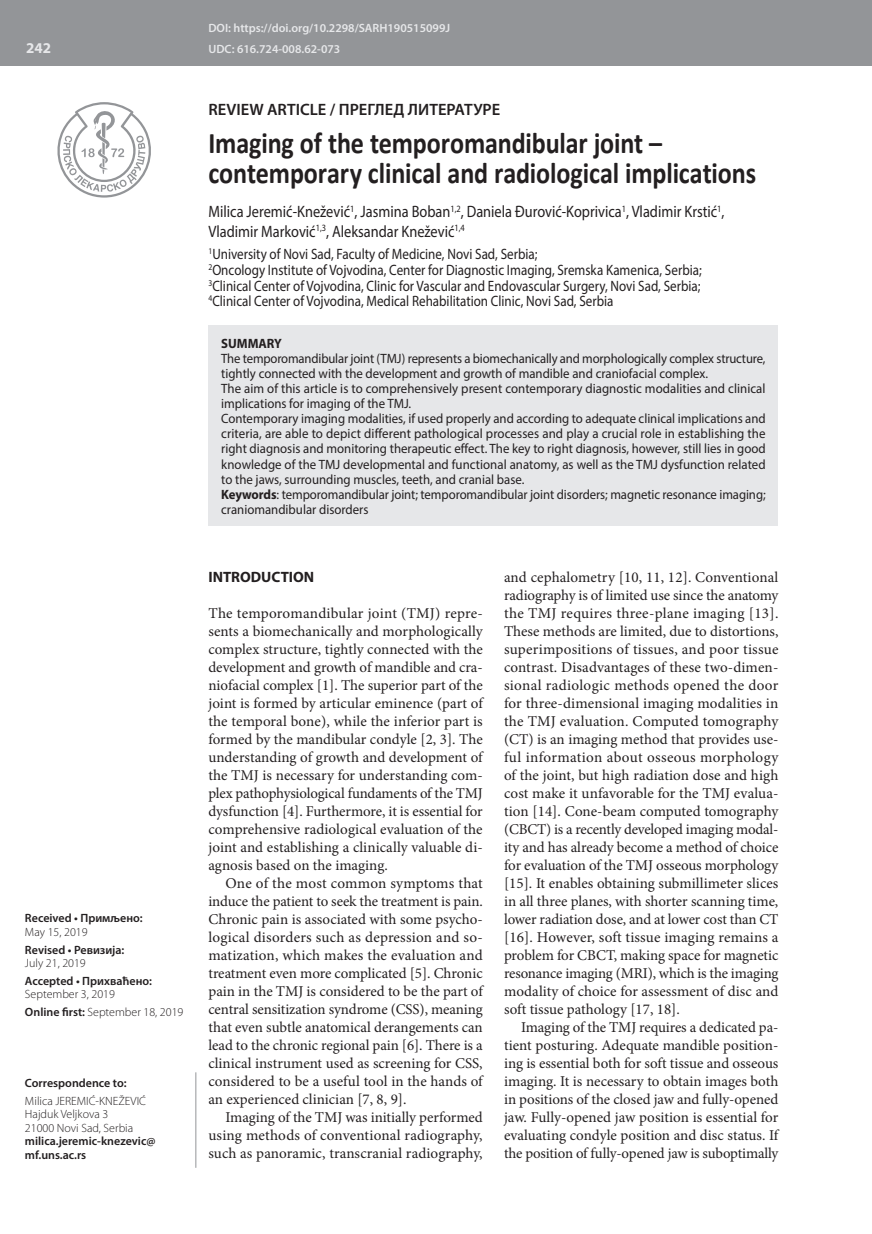
<style>
.page{position:relative;width:872px;height:1234px;background:#fff}
.page>*{position:absolute;margin:0;border:0;box-sizing:border-box;transform-origin:0 0}
.t1{font:700 30px/30px "Calibri";letter-spacing:-.005em;color:#231f20;scale:.87 1}
.t2{font:16.5px/19.5px "Myriad Pro";color:#231f20;scale:.87 1}
.t3{font:600 16.5px "Myriad Pro";color:#231f20}
.t4{font:15px/18px "Minion Pro";color:#231f20;text-align:justify}
.t5{font:15px/15.8px "Myriad Pro";color:#231f20;scale:.87 1}
.t6{font:700 15px "Myriad Pro";color:#231f20}
.t7{font:700 15px "Myriad Pro";color:#e6e7e9}
.t8{font:13.5px/15px "Myriad Pro";color:#231f20;scale:.94 1}
.t9{font:700 13.5px "Myriad Pro";color:#231f20;scale:.95 1}
.t10{font:300 12px/13.5px "Myriad Pro";color:#231f20}
.t11{font:600 12px/13.5px "Myriad Pro";color:#231f20}
.t12{font:600 12px/21.3px "Myriad Pro";color:#e6e7e9}
.s1{font-weight:600}
.s2{font-weight:700}
</style>
<div class="page">
<div style="left:0;top:0;width:872px;height:66px;background:#939598"></div>
<svg style="left:57px;top:102px;width:94px;height:95px"></svg>
<hr style="left:196px;top:1072px;width:1px;height:95px;background:#939598">
<div style="left:208px;top:325px;width:570px;height:201px;background:#e6e7e9"></div>
<p class="t7" style="left:26px;top:38px;width:26px">242</p>
<p class="t11" style="left:25px;top:910px;width:119px">Received • Примљено:</p>
<p class="t10" style="left:25px;top:924px;width:64px">May 15, 2019</p>
<p class="t11" style="left:25px;top:942px;width:101px">Revised • Ревизија:</p>
<p class="t10" style="left:25px;top:956px;width:62px">July 21, 2019</p>
<p class="t11" style="left:25px;top:973px;width:129px">Accepted • Прихваћено:</p>
<p class="t10" style="left:25px;top:985px;width:160px;line-height:17.7px">September 3, 2019<br><span class="s1">Online first:</span> September 18, 2019</p>
<p class="t11" style="left:25px;top:1075px;width:103px">Correspondence to:</p>
<p class="t10" style="left:25px;top:1093px;width:123px">Milica JEREMIĆ-KNEŽEVIĆ<br>Hajduk Veljkova 3<br>21000 Novi Sad, Serbia</p>
<p class="t11" style="left:25px;top:1133px;width:132px">milica.jeremic-knezevic@ mf.uns.ac.rs</p>
<p class="t12" style="left:208px;top:17px;width:243px">DOI: https://doi.org/10.2298/SARH190515099J<br>UDC: 616.724-008.62-073</p>
<p class="t3" style="left:208px;top:98px;width:293px">REVIEW ARTICLE / ПРЕГЛЕД ЛИТЕРАТУРЕ</p>
<h1 class="t1" style="left:208px;top:128px;width:631px">Imaging of the temporomandibular joint – contemporary clinical and radiological implications</h1>
<p class="t2" style="left:208px;top:202px;width:595px">Milica Jeremić-Knežević<sup>1</sup>, Jasmina Boban<sup>1,2</sup>, Daniela Đurović-Koprivica<sup>1</sup>, Vladimir Krstić<sup>1</sup>,<br>Vladimir Marković<sup>1,3</sup>, Aleksandar Knežević<sup>1,4</sup></p>
<p class="t5" style="left:208px;top:246px;width:568px"><sup>1</sup>University of Novi Sad, Faculty of Medicine, Novi Sad, Serbia;<br><sup>2</sup>Oncology Institute of Vojvodina, Center for Diagnostic Imaging, Sremska Kamenica, Serbia; <sup>3</sup>Clinical Center of Vojvodina, Clinic for Vascular and Endovascular Surgery, Novi Sad, Serbia; <sup>4</sup>Clinical Center of Vojvodina, Medical Rehabilitation Clinic, Novi Sad, Serbia</p>
<p class="t9" style="left:221px;top:335px;width:66px">SUMMARY</p>
<p class="t8" style="left:221px;top:351px;width:581px">The temporomandibular joint (TMJ) represents a biomechanically and morphologically complex structure, tightly connected with the development and growth of mandible and craniofacial complex.<br>The aim of this article is to comprehensively present contemporary diagnostic modalities and clinical implications for imaging of the TMJ.<br>Contemporary imaging modalities, if used properly and according to adequate clinical implications and criteria, are able to depict different pathological processes and play a crucial role in establishing the right diagnosis and monitoring therapeutic effect. The key to right diagnosis, however, still lies in good knowledge of the TMJ developmental and functional anatomy, as well as the TMJ dysfunction related to the jaws, surrounding muscles, teeth, and cranial base.<br><span class="s2">Keywords</span>: temporomandibular joint; temporomandibular joint disorders; magnetic resonance imaging; craniomandibular disorders</p>
<p class="t6" style="left:208px;top:567px;width:107px">INTRODUCTION</p>
<p class="t4" style="left:208px;top:604px;width:276px">The temporomandibular joint (TMJ) repre&shy;sents a biomechanically and morphologically complex structure, tightly connected with the development and growth of mandible and cra&shy;niofacial complex [1]. The superior part of the joint is formed by articular eminence (part of the temporal bone), while the inferior part is formed by the mandibular condyle [2, 3]. The understanding of growth and development of the TMJ is necessary for understanding com&shy;plex pathophysiological fundaments of the TMJ dysfunction [4]. Furthermore, it is essential for comprehensive radiological evaluation of the joint and establishing a clinically valuable di&shy;agnosis based on the imaging.</p>
<p class="t4" style="left:208px;top:874px;width:276px;text-indent:17px">One of the most common symptoms that induce the patient to seek the treatment is pain.<br>Chronic pain is associated with some psycho&shy;logical disorders such as depression and so&shy;matization, which makes the evaluation and treatment even more complicated [5]. Chronic pain in the TMJ is considered to be the part of central sensitization syndrome (CSS), meaning that even subtle anatomical derangements can lead to the chronic regional pain [6]. There is a clinical instrument used as screening for CSS, considered to be a useful tool in the hands of an experienced clinician [7, 8, 9].</p>
<p class="t4" style="left:208px;top:1108px;width:276px;text-indent:17px">Imaging of the TMJ was initially performed using methods of conventional radiography, such as panoramic, transcranial radiography,</p>
<p class="t4" style="left:504px;top:568px;width:276px">and cephalometry [10, 11, 12]. Conventional radiography is of limited use since the anatomy the TMJ requires three-plane imaging [13].<br>These methods are limited, due to distortions, superimpositions of tissues, and poor tissue contrast. Disadvantages of these two-dimen&shy;sional radiologic methods opened the door for three-dimensional imaging modalities in the TMJ evaluation. Computed tomography (CT) is an imaging method that provides use&shy;ful information about osseous morphology of the joint, but high radiation dose and high cost make it unfavorable for the TMJ evalua&shy;tion [14]. Cone-beam computed tomography (CBCT) is a recently developed imaging modal&shy;ity and has already become a method of choice for evaluation of the TMJ osseous morphology [15]. It enables obtaining submillimeter slices in all three planes, with shorter scanning time, lower radiation dose, and at lower cost than CT [16]. However, soft tissue imaging remains a problem for CBCT, making space for magnetic resonance imaging (MRI), which is the imaging modality of choice for assessment of disc and soft tissue pathology [17, 18].</p>
<p class="t4" style="left:504px;top:1018px;width:276px;text-indent:17px">Imaging of the TMJ requires a dedicated pa&shy;tient posturing. Adequate mandible position&shy;ing is essential both for soft tissue and osseous imaging. It is necessary to obtain images both in positions of the closed jaw and fully-opened jaw. Fully-opened jaw position is essential for evaluating condyle position and disc status. If the position of fully-opened jaw is suboptimally</p>
</div>
